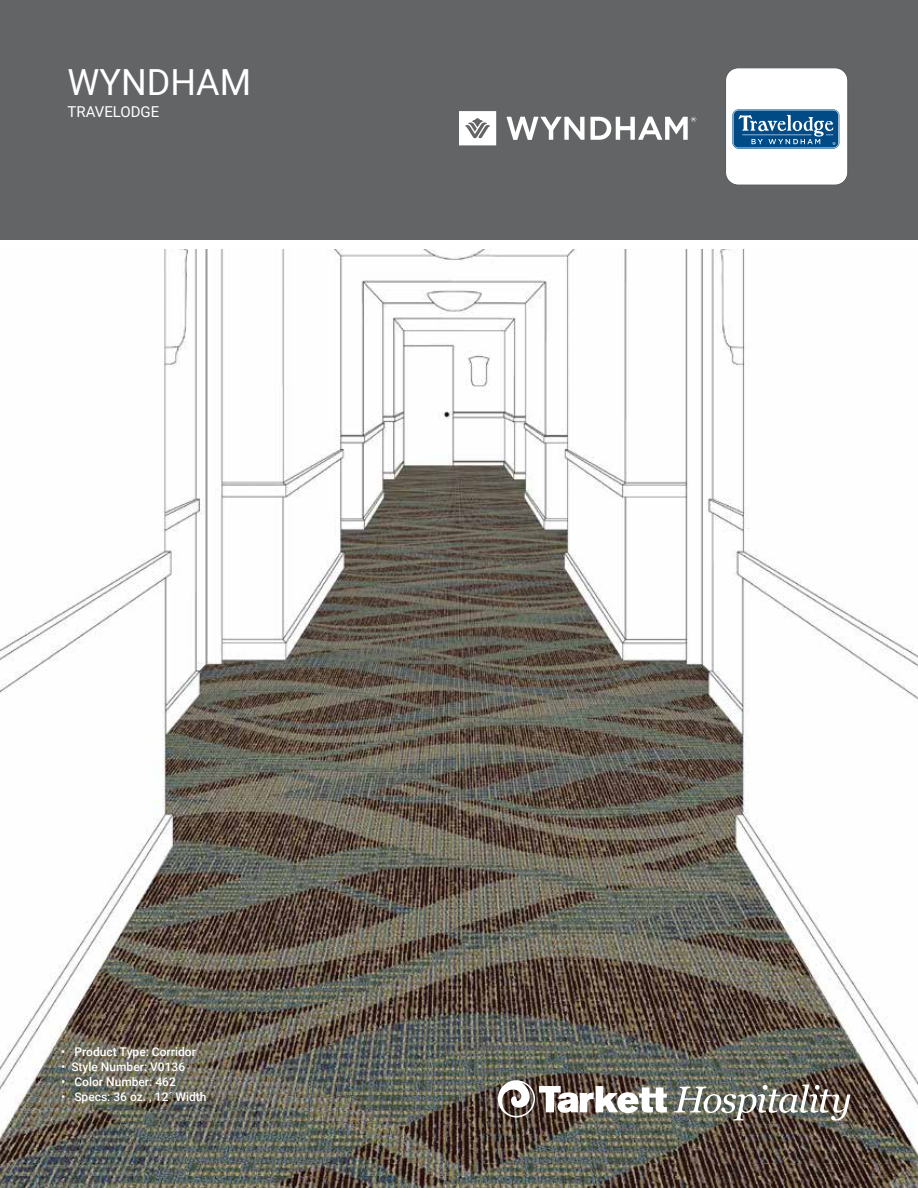
<style>
.page{position:relative;width:918px;height:1188px;background:#fff}
.page>*{position:absolute;margin:0;border:0;box-sizing:border-box;transform-origin:0 0}
.t1{font:36px "Roboto";color:#fff}
.t2{font:15px "Roboto";color:#fff}
.t3{font:500 12px "Roboto";color:#fff}
</style>
<div class="page">
<img style="left:0;top:249px;width:918px;height:939px">
<div style="left:0;top:0;width:918px;height:240px;background:#636466"></div>
<svg style="left:506px;top:117px;width:79px;height:23px"></svg>
<svg style="left:591px;top:117px;width:105px;height:23px"></svg>
<svg style="left:459px;top:111px;width:37px;height:34px"></svg>
<div style="left:726px;top:68px;width:122px;height:117px;background:#fff;border-radius:13px"></div>
<div style="left:725px;top:67px;width:123px;height:118px;border:1px solid #58595b;border-radius:13px"></div>
<svg style="left:732px;top:109px;width:107px;height:40px;background:#37729f"></svg>
<img style="left:674px;top:1084px;width:176px;height:36px">
<svg style="left:498px;top:1080px;width:169px;height:37px"></svg>
<h1 class="t1" style="left:68px;top:56px;width:185px">WYNDHAM</h1>
<p class="t2" style="left:68px;top:101px;width:93px">TRAVELODGE</p>
<p class="t3" style="left:61px;top:1043px;width:136px">• Product Type: Corridor</p>
<p class="t3" style="left:61px;top:1058px;width:125px">• Style Number: V0136</p>
<p class="t3" style="left:61px;top:1073px;width:116px">• Color Number: 462</p>
<p class="t3" style="left:61px;top:1088px;width:147px">• Specs: 36 oz. , 12´ Width</p>
</div>
